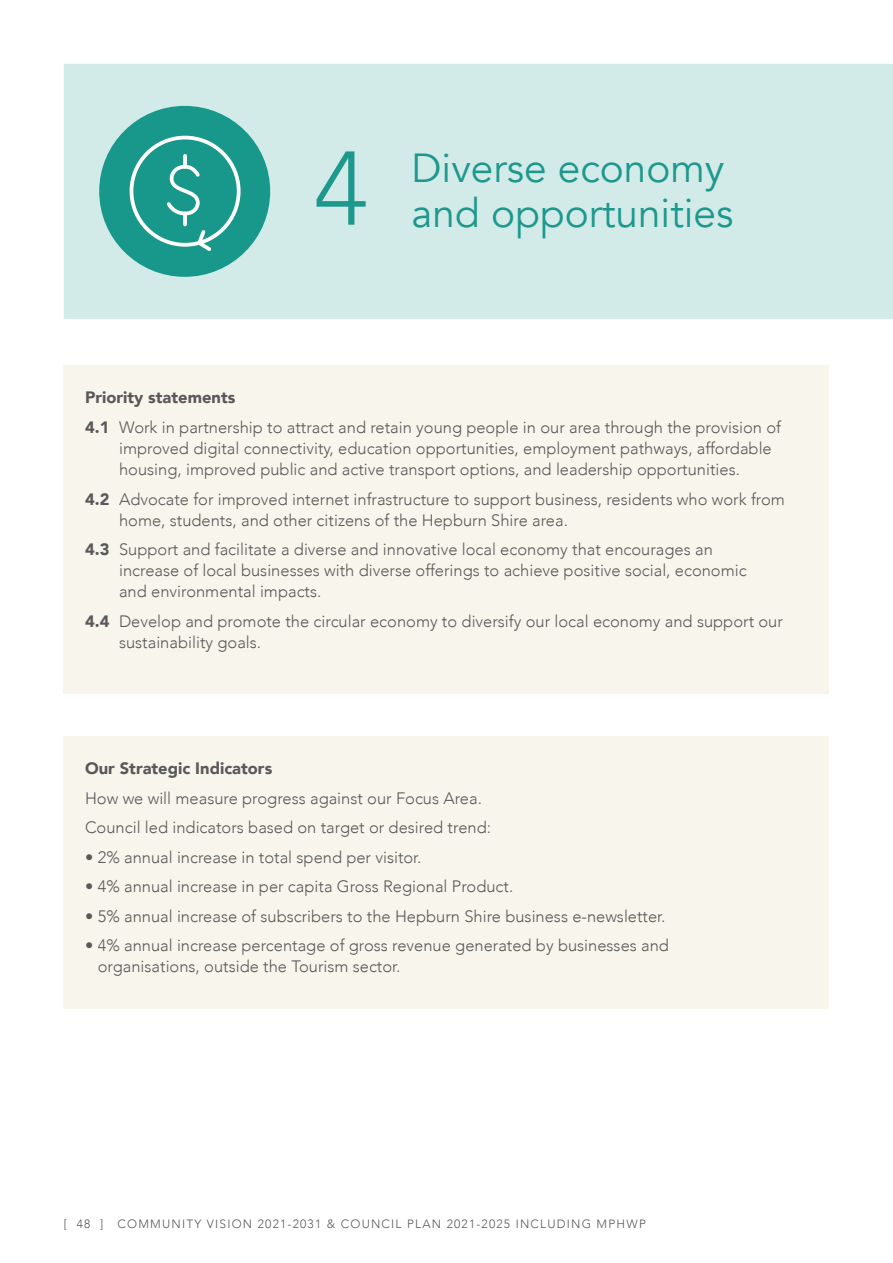
<style>
.page{position:relative;width:893px;height:1263px;background:#fff}
.page>*{position:absolute;margin:0;border:0;box-sizing:border-box;transform-origin:0 0}
.t1{font:300 103.5px "Avenir";color:#1d988c}
.t2{font:40.5px "Avenir";color:#1d988c}
.t3{font:300 16.5px/21px "Avenir";color:#58595b}
.t4{font:900 16.5px "Avenir";color:#58595b}
.t5{font:300 12px "Avenir";letter-spacing:.1em;color:#58595b}
.s1{font-weight:900}
</style>
<div class="page">
<svg style="left:64px;top:64px;width:829px;height:302px;fill:#d2eae8"></svg>
<div style="left:64px;top:366px;width:765px;height:328px;background:#f8f5ec"></div>
<div style="left:64px;top:736px;width:765px;height:272px;background:#f8f5ec"></div>
<div style="left:99px;top:106px;width:171px;height:171px;background:#18988b;border-radius:50%"></div>
<div style="left:130px;top:136px;width:111px;height:111px;border:4px solid #fff;border-radius:50%"></div>
<svg style="left:195px;top:230px;width:19px;height:21px"></svg>
<svg style="left:166px;top:165px;width:34px;height:51px"></svg>
<svg style="left:183px;top:156px;width:4px;height:11px"></svg>
<svg style="left:183px;top:213px;width:4px;height:11px"></svg>
<h1 class="t1" style="left:314px;top:128px;width:55px">4</h1>
<h2 class="t2" style="left:412px;top:144px;width:314px">Diverse economy</h2>
<h2 class="t2" style="left:412px;top:189px;width:323px">and opportunities</h2>
<p class="t3" style="left:85px;top:383px;width:698px;line-height:29.5px"><span class="s1">Priority statements<br>4.1</span> Work in partnership to attract and retain young people in our area through the provision of</p>
<p class="t3" style="left:119px;top:438px;width:654px">improved digital connectivity, education opportunities, employment pathways, affordable housing, improved public and active transport options, and leadership opportunities.</p>
<p class="t3" style="left:119px;top:488px;width:667px;text-indent:-34px"><span class="s1">4.2</span> Advocate for improved internet infrastructure to support business, residents who work from home, students, and other citizens of the Hepburn Shire area.</p>
<p class="t3" style="left:119px;top:539px;width:629px;text-indent:-34px"><span class="s1">4.3</span> Support and facilitate a diverse and innovative local economy that encourages an increase of local businesses with diverse offerings to achieve positive social, economic and environmental impacts.</p>
<p class="t3" style="left:119px;top:610px;width:665px;text-indent:-34px"><span class="s1">4.4</span> Develop and promote the circular economy to diversify our local economy and support our sustainability goals.</p>
<p class="t4" style="left:85px;top:754px;width:189px">Our Strategic Indicators</p>
<p class="t3" style="left:85px;top:783px;width:407px;line-height:29.5px">How we will measure progress against our Focus Area.<br>Council led indicators based on target or desired trend:</p>
<p class="t3" style="left:85px;top:846px;width:338px">• 2% annual increase in total spend per visitor.</p>
<p class="t3" style="left:85px;top:876px;width:430px">• 4% annual increase in per capita Gross Regional Product.</p>
<p class="t3" style="left:85px;top:905px;width:582px">• 5% annual increase of subscribers to the Hepburn Shire business e-newsletter.</p>
<p class="t3" style="left:98px;top:935px;width:573px;text-indent:-13px">• 4% annual increase percentage of gross revenue generated by businesses and organisations, outside the Tourism sector.</p>
<p class="t5" style="left:64px;top:1217px;width:584px">[ 48 ] COMMUNITY VISION 2021-2031 &amp; COUNCIL PLAN 2021-2025 INCLUDING MPHWP</p>
</div>
